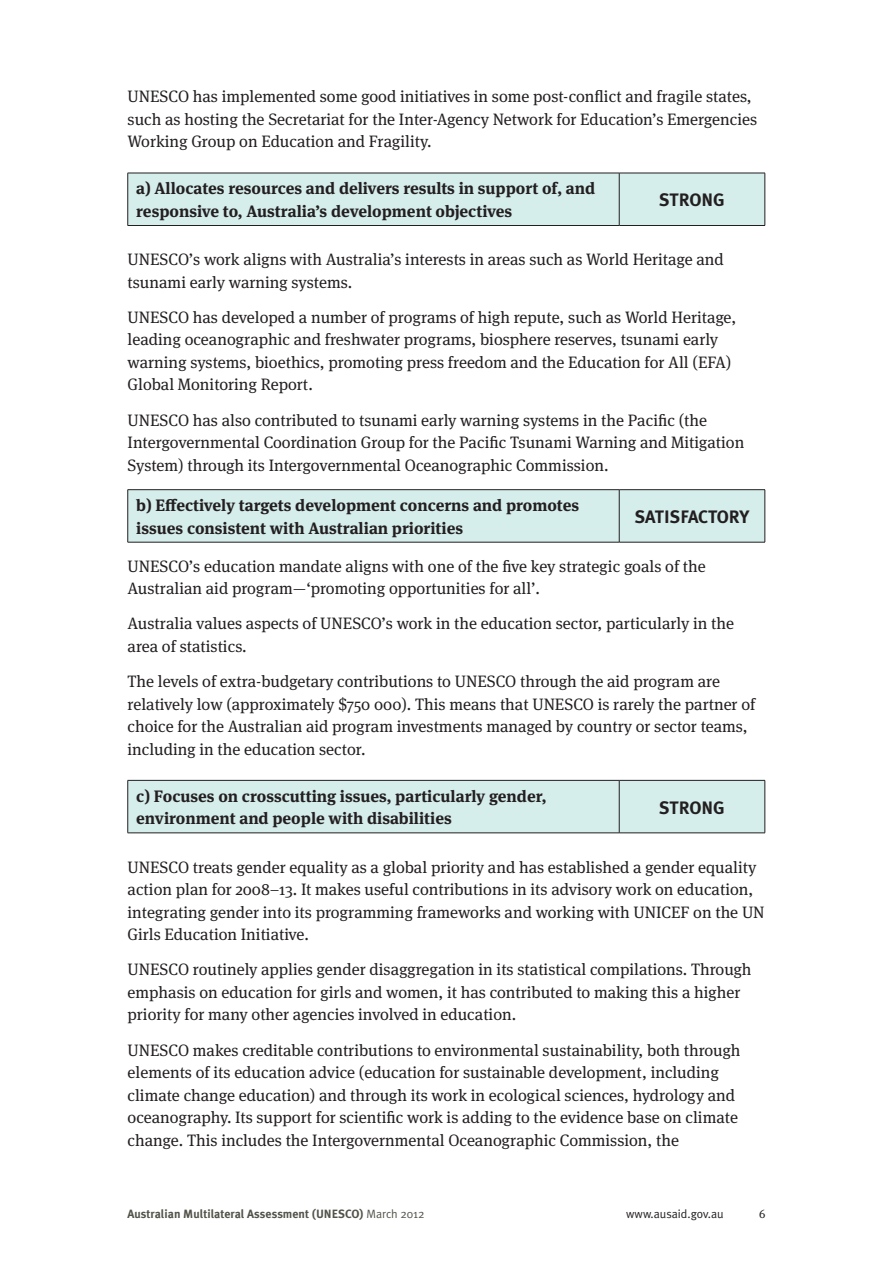
<style>
.page{position:relative;width:893px;height:1263px;background:#fff}
.page>*{position:absolute;margin:0;border:0;box-sizing:border-box;transform-origin:0 0}
._08bbbb_RIGHT_COLUMN{font:700 18px "Meta Plus";color:#231f20}
._04__BODY_TEXT{font:16.5px/22.5px "Meta Serif OT";color:#231f20}
._04__BODY_TEXT-2{font:700 16.5px/22.5px "Meta Serif OT";color:#231f20}
.t1{font:700 12px "Meta Plus";color:#53534a}
.t2{font:12px "Meta Plus Normal";color:#231f20}
.t3{font:12px "Meta Serif OT";color:#231f20}
.s1{font-family:"Meta Plus Normal";font-weight:400}
</style>
<div class="page">
<div style="left:128px;top:174px;width:637px;height:51px;background:#d5edeb"></div>
<hr style="left:128px;top:173px;width:491px;height:1px;background:#231f20">
<hr style="left:619px;top:173px;width:146px;height:1px;background:#231f20">
<hr style="left:619px;top:173px;width:1px;height:52px;background:#231f20">
<hr style="left:128px;top:225px;width:491px;height:1px;background:#231f20">
<hr style="left:619px;top:225px;width:146px;height:1px;background:#231f20">
<hr style="left:127px;top:173px;width:1px;height:52px;background:#231f20">
<hr style="left:765px;top:173px;width:1px;height:52px;background:#231f20">
<div style="left:128px;top:490px;width:637px;height:52px;background:#d5edeb"></div>
<hr style="left:128px;top:489px;width:491px;height:1px;background:#231f20">
<hr style="left:619px;top:489px;width:146px;height:1px;background:#231f20">
<hr style="left:619px;top:490px;width:1px;height:52px;background:#231f20">
<hr style="left:128px;top:542px;width:491px;height:1px;background:#231f20">
<hr style="left:619px;top:542px;width:146px;height:1px;background:#231f20">
<hr style="left:127px;top:490px;width:1px;height:52px;background:#231f20">
<hr style="left:765px;top:490px;width:1px;height:52px;background:#231f20">
<div style="left:128px;top:781px;width:637px;height:52px;background:#d5edeb"></div>
<hr style="left:128px;top:780px;width:491px;height:1px;background:#231f20">
<hr style="left:619px;top:780px;width:146px;height:1px;background:#231f20">
<hr style="left:619px;top:780px;width:1px;height:53px;background:#231f20">
<hr style="left:128px;top:833px;width:491px;height:1px;background:#231f20">
<hr style="left:619px;top:833px;width:146px;height:1px;background:#231f20">
<hr style="left:127px;top:780px;width:1px;height:53px;background:#231f20">
<hr style="left:765px;top:780px;width:1px;height:53px;background:#231f20">
<p class="_04__BODY_TEXT" style="left:128px;top:86px;width:631px">UNESCO has implemented some good initiatives in some post-conflict and fragile states, such as hosting the Secretariat for the Inter-Agency Network for Education’s Emergencies<br>Working Group on Education and Fragility.</p>
<p class="_04__BODY_TEXT-2" style="left:136px;top:178px;width:460px">a) Allocates resources and delivers results in support of, and responsive to, Australia’s development objectives</p>
<p class="_08bbbb_RIGHT_COLUMN" style="left:659px;top:190px;width:67px">STRONG</p>
<p class="_04__BODY_TEXT" style="left:128px;top:249px;width:598px">UNESCO’s work aligns with Australia’s interests in areas such as World Heritage and tsunami early warning systems.</p>
<p class="_04__BODY_TEXT" style="left:128px;top:306px;width:610px">UNESCO has developed a number of programs of high repute, such as World Heritage, leading oceanographic and freshwater programs, biosphere reserves, tsunami early warning systems, bioethics, promoting press freedom and the Education for All (EFA)<br>Global Monitoring Report.</p>
<p class="_04__BODY_TEXT" style="left:128px;top:409px;width:618px">UNESCO has also contributed to tsunami early warning systems in the Pacific (the<br>Intergovernmental Coordination Group for the Pacific Tsunami Warning and Mitigation<br>System) through its Intergovernmental Oceanographic Commission.</p>
<p class="_04__BODY_TEXT-2" style="left:136px;top:494px;width:444px">b) Effectively targets development concerns and promotes issues consistent with Australian priorities</p>
<p class="_08bbbb_RIGHT_COLUMN" style="left:635px;top:506px;width:116px">SATISFACTORY</p>
<p class="_04__BODY_TEXT" style="left:128px;top:555px;width:580px">UNESCO’s education mandate aligns with one of the five key strategic goals of the<br>Australian aid program—‘promoting opportunities for all’.</p>
<p class="_04__BODY_TEXT" style="left:128px;top:613px;width:608px">Australia values aspects of UNESCO’s work in the education sector, particularly in the area of statistics.</p>
<p class="_04__BODY_TEXT" style="left:128px;top:670px;width:629px">The levels of extra-budgetary contributions to UNESCO through the aid program are relatively low (approximately $750 000). This means that UNESCO is rarely the partner of choice for the Australian aid program investments managed by country or sector teams, including in the education sector.</p>
<p class="_04__BODY_TEXT-2" style="left:136px;top:785px;width:412px">c) Focuses on crosscutting issues, particularly gender, environment and people with disabilities</p>
<p class="_08bbbb_RIGHT_COLUMN" style="left:659px;top:797px;width:67px">STRONG</p>
<p class="_04__BODY_TEXT" style="left:128px;top:856px;width:638px">UNESCO treats gender equality as a global priority and has established a gender equality action plan for 2008–13. It makes useful contributions in its advisory work on education, integrating gender into its programming frameworks and working with UNICEF on the UN Girls Education Initiative.</p>
<p class="_04__BODY_TEXT" style="left:128px;top:959px;width:625px">UNESCO routinely applies gender disaggregation in its statistical compilations. Through emphasis on education for girls and women, it has contributed to making this a higher priority for many other agencies involved in education.</p>
<p class="_04__BODY_TEXT" style="left:128px;top:1039px;width:614px">UNESCO makes creditable contributions to environmental sustainability, both through elements of its education advice (education for sustainable development, including climate change education) and through its work in ecological sciences, hydrology and oceanography. Its support for scientific work is adding to the evidence base on climate change. This includes the Intergovernmental Oceanographic Commission, the</p>
<p class="t1" style="left:128px;top:1207px;width:299px">Australian Multilateral Assessment (UNESCO) <span class="s1">March 2012</span></p>
<p class="t2" style="left:626px;top:1207px;width:99px">www.ausaid.gov.au</p>
<p class="t3" style="left:759px;top:1207px;width:8px">6</p>
</div>
